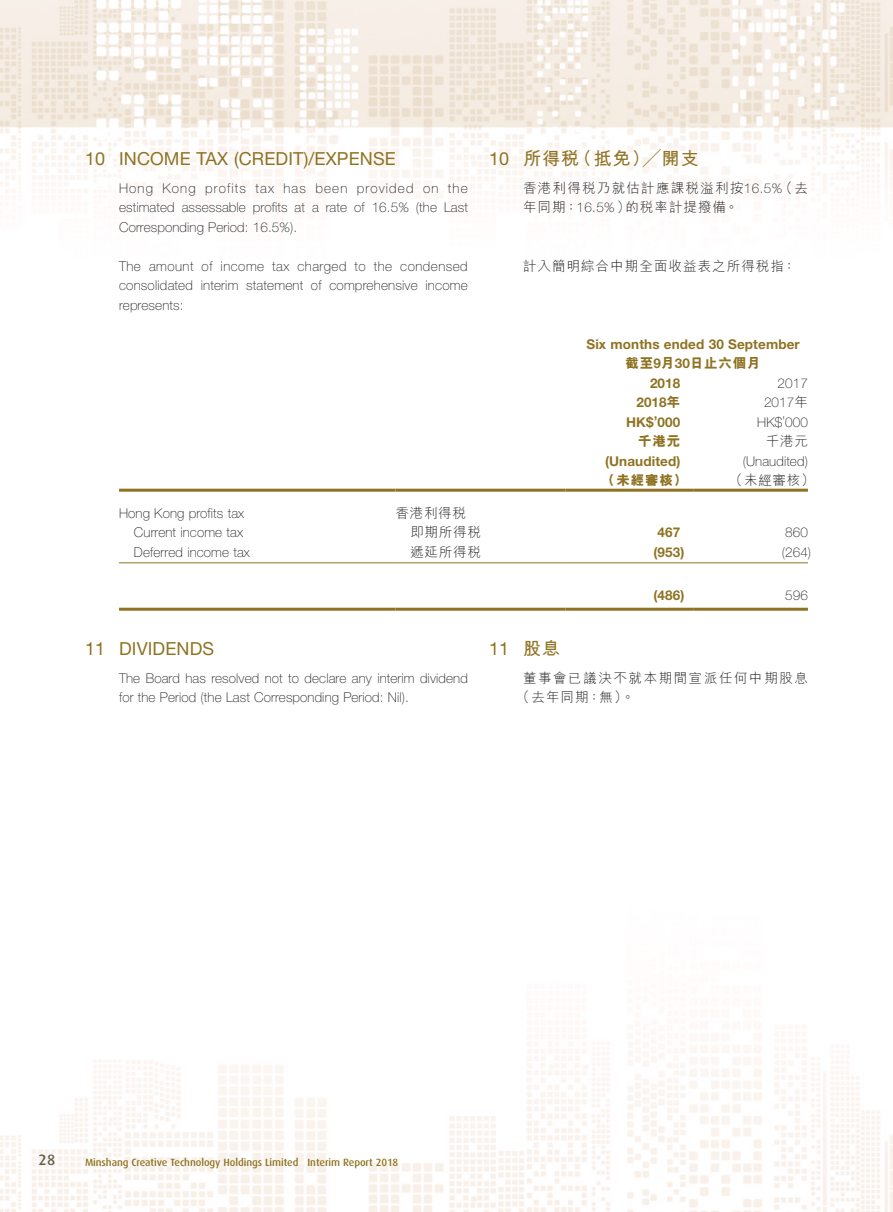
<style>
.page{position:relative;width:893px;height:1212px;background:#fff}
.page>*{position:absolute;margin:0;border:0;box-sizing:border-box;transform-origin:0 0}
.Heading_2{font:18px "Helvetica Neue LT Std";letter-spacing:.01em;color:#8f7323}
.C_Heading_2{font:700 18px "M Hei HK";letter-spacing:.06em;color:#8f7323}
.C_Heading_2-2{font:18px "Helvetica Neue LT Std";color:#8f7323}
.t1{font:500 15px "Dax";color:#645d47}
.Body_Text{font:100 13.5px/19.5px "Helvetica Neue LT Std";letter-spacing:.01em;color:#231f20;text-align:justify}
.Body_Text-2{font:700 13.5px "Helvetica Neue LT Std";letter-spacing:.01em;color:#8f7323}
.C_Body_Text{font:300 13.5px/19.5px "M Hei HK";letter-spacing:.095em;color:#231f20}
.C_Body_Text-2{font:300 13.5px/19.5px "M Hei HK";letter-spacing:.115em;color:#231f20}
.Body_Text-3{font:300 13.5px "M Hei HK";letter-spacing:.06em;color:#231f20}
.Body_Text-4{font:800 13.5px "M Hei HK";letter-spacing:.06em;color:#8f7323}
.t2{font:500 10.5px "Dax";letter-spacing:-.01em;color:#8f7323}
.s1{font-family:"Helvetica Neue LT Std";font-weight:400}
.s2{font-family:"M Sung HK";font-weight:300}
.s3{font-family:"Helvetica Neue LT Std";font-weight:100}
.s4{font-family:"Helvetica Neue LT Std";font-weight:700}
.s5{font-family:"M Hei HK";font-weight:800}
.s6{font-family:"M Hei HK";font-weight:300}
.s7{font-family:"M Hei HK";font-weight:700}
</style>
<div class="page">
<img style="left:0;top:0;width:893px;height:1212px">
<hr style="left:119px;top:489px;width:276px;height:3px;background:#8f7323">
<hr style="left:395px;top:489px;width:171px;height:3px;background:#8f7323">
<hr style="left:566px;top:489px;width:127px;height:3px;background:#8f7323">
<hr style="left:693px;top:489px;width:115px;height:3px;background:#8f7323">
<hr style="left:119px;top:562px;width:276px;height:1px;background:#8f7323">
<hr style="left:395px;top:562px;width:171px;height:1px;background:#8f7323">
<hr style="left:566px;top:562px;width:127px;height:1px;background:#8f7323">
<hr style="left:693px;top:562px;width:115px;height:1px;background:#8f7323">
<hr style="left:119px;top:608px;width:276px;height:3px;background:#8f7323">
<hr style="left:395px;top:608px;width:171px;height:3px;background:#8f7323">
<hr style="left:566px;top:608px;width:127px;height:3px;background:#8f7323">
<hr style="left:693px;top:608px;width:115px;height:3px;background:#8f7323">
<p class="Heading_2" style="left:85px;top:148px;width:312px">10 INCOME TAX (CREDIT)/EXPENSE</p>
<p class="Body_Text" style="left:119px;top:178px;width:350px">Hong Kong profits tax has been provided on the estimated assessable profits at a rate of 16.5% (the Last Corresponding Period: 16.5%).</p>
<p class="Body_Text" style="left:119px;top:256px;width:350px">The amount of income tax charged to the condensed consolidated interim statement of comprehensive income represents:</p>
<p class="C_Heading_2" style="left:489px;top:145px;width:211px"><span class="s1">10</span> 所得稅（抵免）<span class="s2">╱</span>開支</p>
<p class="C_Body_Text" style="left:523px;top:178px;width:286px">香港利得稅乃就估計應課稅溢利按<span class="s3">16.5%</span>（去年同期：<span class="s3">16.5%</span>）的稅率計提撥備。</p>
<p class="C_Body_Text" style="left:523px;top:256px;width:275px">計入簡明綜合中期全面收益表之所得稅指：</p>
<p class="Body_Text-2" style="left:586px;top:336px;width:215px">Six months ended 30 September</p>
<p class="Body_Text-4" style="left:626px;top:357px;width:136px">截至<span class="s4">9</span>月<span class="s4">30</span>日止六個月</p>
<p class="Body_Text-2" style="left:650px;top:375px;width:32px">2018</p>
<p class="Body_Text" style="left:778px;top:373px;width:32px">2017</p>
<p class="Body_Text-2" style="left:636px;top:394px;width:45px">2018<span class="s5">年</span></p>
<p class="Body_Text" style="left:764px;top:393px;width:45px">2017<span class="s6">年</span></p>
<p class="Body_Text-2" style="left:626px;top:414px;width:56px">HK$’000</p>
<p class="Body_Text" style="left:757px;top:412px;width:52px">HK$’000</p>
<p class="Body_Text-4" style="left:638px;top:435px;width:44px">千港元</p>
<p class="Body_Text-3" style="left:766px;top:435px;width:44px">千港元</p>
<p class="Body_Text-2" style="left:605px;top:453px;width:77px">(Unaudited)</p>
<p class="Body_Text" style="left:743px;top:451px;width:67px">(Unaudited)</p>
<p class="Body_Text-4" style="left:601px;top:474px;width:87px">（未經審核）</p>
<p class="Body_Text-3" style="left:729px;top:474px;width:87px">（未經審核）</p>
<p class="Body_Text" style="left:119px;top:503px;width:127px">Hong Kong profits tax</p>
<p class="Body_Text-3" style="left:395px;top:506px;width:72px">香港利得稅</p>
<p class="Body_Text" style="left:134px;top:523px;width:111px">Current income tax</p>
<p class="Body_Text-3" style="left:410px;top:526px;width:72px">即期所得稅</p>
<p class="Body_Text-2" style="left:658px;top:524px;width:24px">467</p>
<p class="Body_Text" style="left:785px;top:523px;width:24px">860</p>
<p class="Body_Text" style="left:134px;top:542px;width:118px">Deferred income tax</p>
<p class="Body_Text-3" style="left:410px;top:545px;width:72px">遞延所得稅</p>
<p class="Body_Text-2" style="left:653px;top:544px;width:32px">(953)</p>
<p class="Body_Text" style="left:782px;top:542px;width:31px">(264)</p>
<p class="Body_Text-2" style="left:653px;top:587px;width:32px">(486)</p>
<p class="Body_Text" style="left:785px;top:586px;width:24px">596</p>
<p class="Heading_2" style="left:85px;top:638px;width:131px">11 DIVIDENDS</p>
<p class="Body_Text" style="left:119px;top:668px;width:350px">The Board has resolved not to declare any interim dividend for the Period (the Last Corresponding Period: Nil).</p>
<p class="C_Heading_2-2" style="left:489px;top:638px;width:73px">11 <span class="s7">股息</span></p>
<p class="C_Body_Text-2" style="left:516px;top:668px;width:293px;text-indent:7px">董事會已議決不就本期間宣派任何中期股息（去年同期：無）。</p>
<p class="t1" style="left:38px;top:1152px;width:18px">28</p>
<p class="t2" style="left:85px;top:1156px;width:315px">Minshang Creative Technology Holdings Limited Interim Report 2018</p>
</div>
